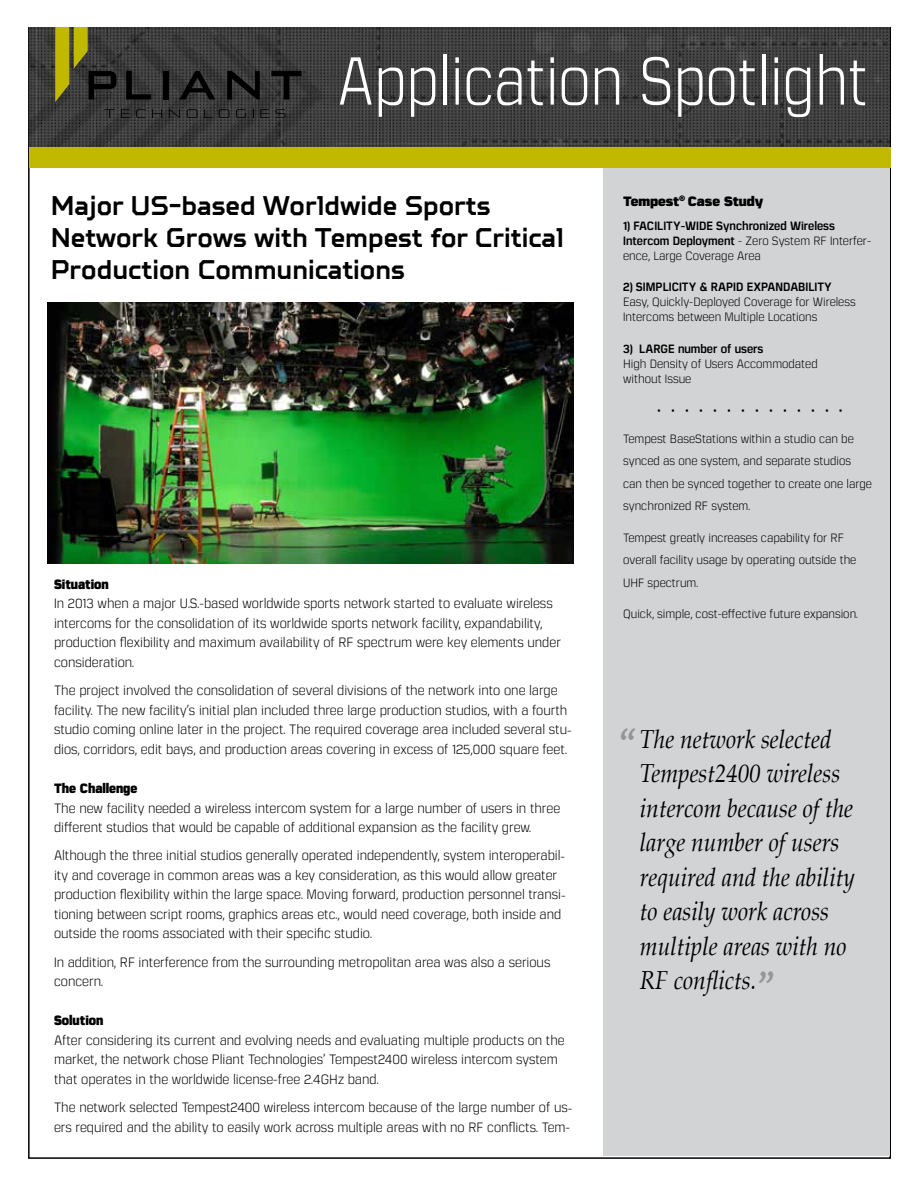
<style>
.page{position:relative;width:918px;height:1188px;background:#fff}
.page>*{position:absolute;margin:0;border:0;box-sizing:border-box;transform-origin:0 0}
.t1{font:67.5px "Gunar";color:#fff;scale:.8 1}
.t2{font:italic 54px "Chaparral Pro";color:#939598;scale:.9 1}
.t3{font:700 27px/32.4px "TT Squares";color:#000;scale:.9 1}
.t4{font:italic 25.5px/34.5px "Palatino";color:#000;scale:.9 1}
.t5{font:13.5px/19.5px "Gunar";color:#000;scale:.9 1}
.t6{font:900 13.5px "Gunar";color:#000;scale:.9 1}
.t7{font:900 13.5px "Gunar";color:#000}
.t8{font:12px/22.5px "Gunar";color:#000;scale:.9 1}
.t9{font:700 12px/15px "Gunar";color:#000;scale:.9 1}
.s1{font-weight:400}
</style>
<div class="page">
<div style="left:603px;top:167px;width:287px;height:989px;background:#d1d3d4"></div>
<div style="left:29px;top:147px;width:862px;height:20px;background:#c1b900"></div>
<img style="left:29px;top:27px;width:861px;height:120px">
<svg style="left:105px;top:109px;width:10px;height:9px"></svg>
<svg style="left:121px;top:109px;width:9px;height:9px"></svg>
<svg style="left:136px;top:109px;width:10px;height:9px"></svg>
<svg style="left:152px;top:109px;width:10px;height:9px"></svg>
<svg style="left:169px;top:109px;width:11px;height:9px"></svg>
<svg style="left:187px;top:109px;width:10px;height:9px"></svg>
<svg style="left:204px;top:109px;width:9px;height:9px"></svg>
<svg style="left:219px;top:109px;width:10px;height:9px"></svg>
<svg style="left:236px;top:109px;width:10px;height:9px"></svg>
<svg style="left:260px;top:109px;width:9px;height:9px"></svg>
<svg style="left:275px;top:109px;width:11px;height:9px"></svg>
<svg style="left:55px;top:27px;width:61px;height:75px;background:#5d5b22"></svg>
<svg style="left:126px;top:71px;width:25px;height:29px"></svg>
<svg style="left:227px;top:71px;width:33px;height:29px"></svg>
<svg style="left:179px;top:71px;width:36px;height:29px"></svg>
<div style="left:163px;top:71px;width:5px;height:29px;background:#000"></div>
<svg style="left:271px;top:71px;width:35px;height:29px"></svg>
<img style="left:48px;top:302px;width:526px;height:262px">
<h1 class="t1" style="left:338px;top:37px;width:665px">Application Spotlight</h1>
<h3 class="t3" style="left:51px;top:190px;width:572px">Major US-based Worldwide Sports<br>Network Grows with Tempest for Critical<br>Production Communications</h3>
<p class="t6" style="left:54px;top:574px;width:62px">Situation</p>
<p class="t5" style="left:54px;top:594px;width:565px">In 2013 when a major U.S.-based worldwide sports network started to evaluate wireless intercoms for the consolidation of its worldwide sports network facility, expandability, production flexibility and maximum availability of RF spectrum were key elements under consideration.</p>
<p class="t5" style="left:54px;top:681px;width:577px">The project involved the consolidation of several divisions of the network into one large facility. The new facility’s initial plan included three large production studios, with a fourth studio coming online later in the project. The required coverage area included several stu&shy;dios, corridors, edit bays, and production areas covering in excess of 125,000 square feet.</p>
<p class="t6" style="left:54px;top:778px;width:94px">The Challenge</p>
<p class="t5" style="left:54px;top:798px;width:564px">The new facility needed a wireless intercom system for a large number of users in three different studios that would be capable of additional expansion as the facility grew.</p>
<p class="t5" style="left:54px;top:846px;width:570px">Although the three initial studios generally operated independently, system interoperabil&shy;ity and coverage in common areas was a key consideration, as this would allow greater production flexibility within the large space. Moving forward, production personnel transi&shy;tioning between script rooms, graphics areas etc., would need coverage, both inside and outside the rooms associated with their specific studio.</p>
<p class="t5" style="left:54px;top:952px;width:553px">In addition, RF interference from the surrounding metropolitan area was also a serious concern.</p>
<p class="t6" style="left:54px;top:1010px;width:56px">Solution</p>
<p class="t5" style="left:54px;top:1030px;width:569px">After considering its current and evolving needs and evaluating multiple products on the market, the network chose Pliant Technologies’ Tempest2400 wireless intercom system that operates in the worldwide license-free 2.4GHz band.</p>
<p class="t5" style="left:54px;top:1098px;width:577px">The network selected Tempest2400 wireless intercom because of the large number of us&shy;ers required and the ability to easily work across multiple areas with no RF conflicts. Tem-</p>
<p class="t7" style="left:623px;top:190px;width:142px">Tempest<sup>®</sup> Case Study</p>
<p class="t9" style="left:623px;top:217px;width:277px">1) FACILITY-WIDE Synchronized Wireless<br>Intercom Deployment <span class="s1">- Zero System RF Interfer&shy;ence, Large Coverage Area</span></p>
<p class="t9" style="left:623px;top:279px;width:233px">2) SIMPLICITY &amp; RAPID EXPANDABILITY</p>
<p class="t8" style="left:623px;top:294px;width:260px;line-height:15px">Easy, Quickly-Deployed Coverage for Wireless<br>Intercoms between Multiple Locations</p>
<p class="t9" style="left:623px;top:340px;width:157px">3) LARGE number of users</p>
<p class="t8" style="left:623px;top:355px;width:218px;line-height:15px">High Density of Users Accommodated without Issue</p>
<p class="t8" style="left:658px;top:398px;width:207px">••••••••••••••</p>
<p class="t8" style="left:623px;top:427px;width:278px">Tempest BaseStations within a studio can be synced as one system, and separate studios can then be synced together to create one large synchronized RF system.</p>
<p class="t8" style="left:623px;top:526px;width:261px">Tempest greatly increases capability for RF overall facility usage by operating outside the<br>UHF spectrum.</p>
<p class="t8" style="left:623px;top:602px;width:262px">Quick, simple, cost-effective future expansion.</p>
<h2 class="t2" style="left:617px;top:719px;width:19px">“</h2>
<h3 class="t4" style="left:640px;top:721px;width:240px">The network selected<br>Tempest2400 wireless intercom because of the large number of users required and the ability to easily work across multiple areas with no<br>RF conflicts.</h3>
<h2 class="t2" style="left:756px;top:962px;width:19px">”</h2>
</div>
